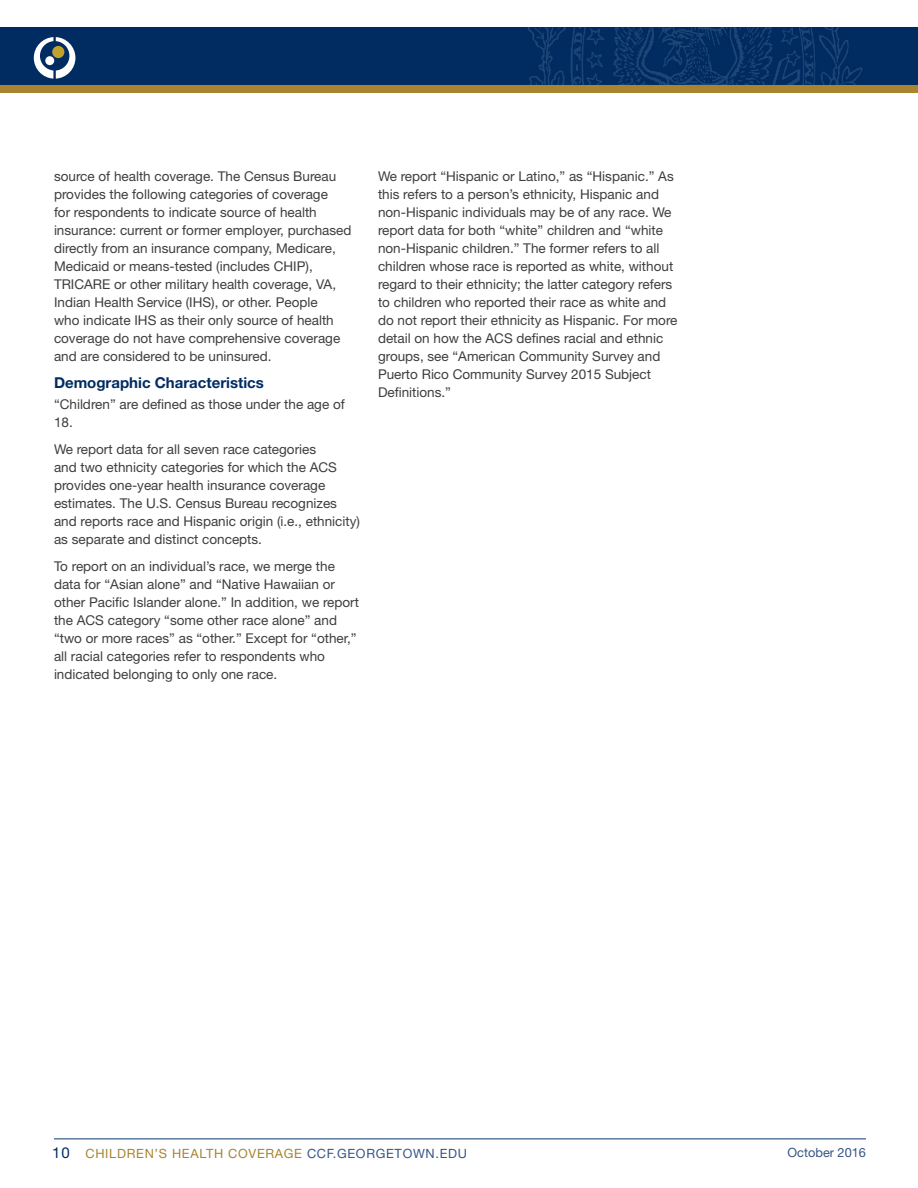
<style>
.page{position:relative;width:918px;height:1188px;background:#fff}
.page>*{position:absolute;margin:0;border:0;box-sizing:border-box;transform-origin:0 0}
.subheads_method{font:700 15px "Helvetica Neue LT Std";color:#002c62}
.body_copy_method{font:13.5px/18px "Helvetica Neue LT Std";color:#3e3e3f}
.t1{font:12.75px "Helvetica Neue LT Std";letter-spacing:.055em;color:#a9842f}
.t2{font:12.75px "Helvetica Neue LT Std";color:#375586}
.s1{font-size:15px;color:#002c62}
.s2{color:#375586}
</style>
<div class="page">
<hr style="left:54px;top:1139px;width:812px;height:1px;background:#0a396d">
<img style="left:0;top:27px;width:918px;height:59px">
<div style="left:25px;top:32px;width:59px;height:52px;background:#002c62"></div>
<svg style="left:34px;top:37px;width:41px;height:42px"></svg>
<div style="left:0;top:86px;width:918px;height:7px;background:#a9842f"></div>
<p class="body_copy_method" style="left:54px;top:167px;width:299px">source of health coverage. The Census Bureau provides the following categories of coverage<br>for respondents to indicate source of health insurance: current or former employer, purchased directly from an insurance company, Medicare, Medicaid or means-tested (includes CHIP), TRICARE or other military health coverage, VA, Indian Health Service (IHS), or other. People<br>who indicate IHS as their only source of health coverage do not have comprehensive coverage and are considered to be uninsured.</p>
<p class="subheads_method" style="left:54px;top:373px;width:211px">Demographic Characteristics</p>
<p class="body_copy_method" style="left:54px;top:395px;width:292px">“Children” are defined as those under the age of<br>18.</p>
<p class="body_copy_method" style="left:54px;top:440px;width:308px">We report data for all seven race categories<br>and two ethnicity categories for which the ACS provides one-year health insurance coverage estimates. The U.S. Census Bureau recognizes and reports race and Hispanic origin (i.e., ethnicity) as separate and distinct concepts.</p>
<p class="body_copy_method" style="left:54px;top:557px;width:307px">To report on an individual’s race, we merge the data for “Asian alone” and “Native Hawaiian or other Pacific Islander alone.” In addition, we report the ACS category “some other race alone” and “two or more races” as “other.” Except for “other,” all racial categories refer to respondents who indicated belonging to only one race.</p>
<p class="body_copy_method" style="left:378px;top:167px;width:301px">We report “Hispanic or Latino,” as “Hispanic.” As this refers to a person’s ethnicity, Hispanic and non-Hispanic individuals may be of any race. We report data for both “white” children and “white non-Hispanic children.” The former refers to all children whose race is reported as white, without regard to their ethnicity; the latter category refers to children who reported their race as white and do not report their ethnicity as Hispanic. For more detail on how the ACS defines racial and ethnic groups, see “American Community Survey and Puerto Rico Community Survey 2015 Subject Definitions.”</p>
<p class="t1" style="left:52px;top:1146px;width:416px"><span class="s1">10</span> CHILDREN’S HEALTH COVERAGE <span class="s2">CCF.GEORGETOWN.EDU</span></p>
<p class="t2" style="left:788px;top:1145px;width:80px">October 2016</p>
</div>
